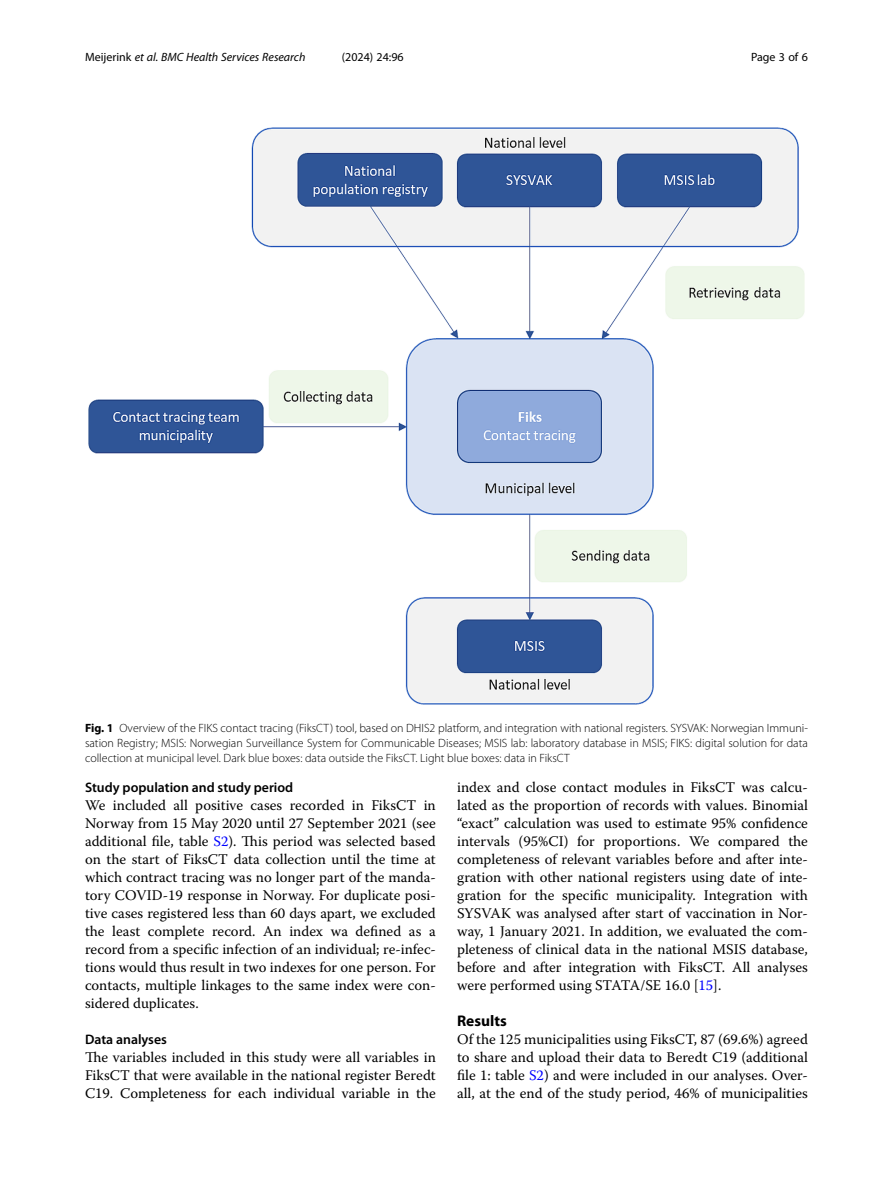
<style>
.page{position:relative;width:893px;height:1191px;background:#fff}
.page>*{position:absolute;margin:0;border:0;box-sizing:border-box;transform-origin:0 0}
.Head_1{font:700 15.45px "Myriad Pro";color:#000}
.Body_Text{font:14.7px/18px "Warnock Pro";color:#000;text-align:justify}
.Head_2{font:600 13.8px "Myriad Pro";color:#000}
.Figure_Caption{font:300 12px/15px "Myriad Pro";color:#000;text-align:justify}
.t1{font:italic 12px "Myriad Pro";color:#000}
.t2{font:12px "Myriad Pro";color:#000}
.s1{font-style:normal}
.s2{font-weight:700}
.s3{color:#00f}
</style>
<div class="page">
<img style="left:88px;top:127px;width:717px;height:578px">
<p class="t1" style="left:85px;top:50px;width:222px"><span class="s1">Meijerink</span> et al. BMC Health Services Research</p>
<p class="t2" style="left:342px;top:50px;width:63px">(2024) 24:96</p>
<p class="t2" style="left:751px;top:50px;width:58px">Page 3 of 6</p>
<p class="Figure_Caption" style="left:85px;top:721px;width:724px"><span class="s2">Fig. 1</span> Overview of the FIKS contact tracing (FiksCT) tool, based on DHIS2 platform, and integration with national registers. SYSVAK: Norwegian Immuni&shy;sation Registry; MSIS: Norwegian Surveillance System for Communicable Diseases; MSIS lab: laboratory database in MSIS; FIKS: digital solution for data collection at municipal level. Dark blue boxes: data outside the FiksCT. Light blue boxes: data in FiksCT</p>
<p class="Head_2" style="left:85px;top:779px;width:210px">Study population and study period</p>
<p class="Body_Text" style="left:85px;top:796px;width:352px">We included all positive cases recorded in FiksCT in Norway from 15 May 2020 until 27 September 2021 (see additional file, table <span class="s3">S2</span>). This period was selected based on the start of FiksCT data collection until the time at which contract tracing was no longer part of the manda&shy;tory COVID-19 response in Norway. For duplicate posi&shy;tive cases registered less than 60 days apart, we excluded the least complete record. An index wa defined as a record from a specific infection of an individual; re-infec&shy;tions would thus result in two indexes for one person. For contacts, multiple linkages to the same index were con&shy;sidered duplicates.</p>
<p class="Head_2" style="left:85px;top:1031px;width:83px">Data analyses</p>
<p class="Body_Text" style="left:85px;top:1048px;width:352px">The variables included in this study were all variables in FiksCT that were available in the national register Beredt C19. Completeness for each individual variable in the</p>
<p class="Body_Text" style="left:457px;top:778px;width:352px">index and close contact modules in FiksCT was calcu&shy;lated as the proportion of records with values. Binomial “exact” calculation was used to estimate 95% confidence intervals (95%CI) for proportions. We compared the completeness of relevant variables before and after inte&shy;gration with other national registers using date of inte&shy;gration for the specific municipality. Integration with SYSVAK was analysed after start of vaccination in Nor&shy;way, 1 January 2021. In addition, we evaluated the com&shy;pleteness of clinical data in the national MSIS database, before and after integration with FiksCT. All analyses were performed using STATA/SE 16.0 [<span class="s3">15</span>].</p>
<p class="Head_1" style="left:457px;top:1011px;width:51px">Results</p>
<p class="Body_Text" style="left:457px;top:1030px;width:352px">Of the 125 municipalities using FiksCT, 87 (69.6%) agreed to share and upload their data to Beredt C19 (additional file 1: table <span class="s3">S2</span>) and were included in our analyses. Over&shy;all, at the end of the study period, 46% of municipalities</p>
</div>
